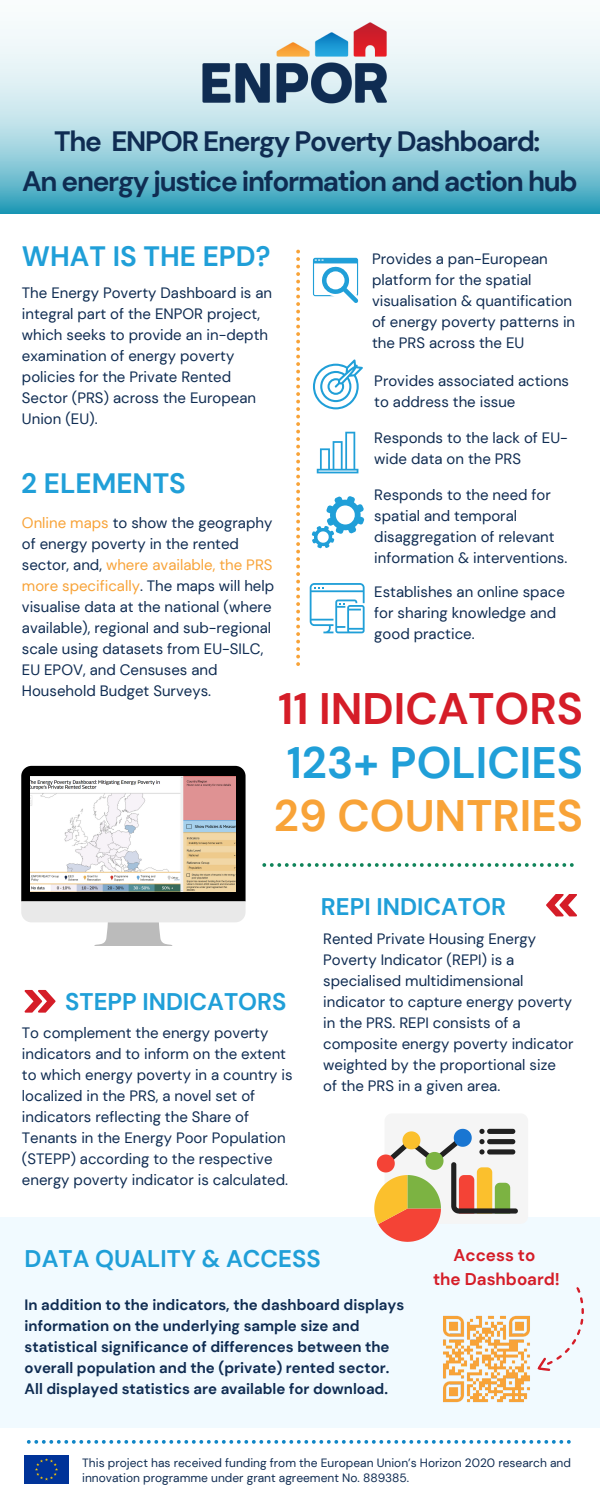
<style>
.page{position:relative;width:600px;height:1500px;background:#fff}
.page>*{position:absolute;margin:0;border:0;box-sizing:border-box;transform-origin:0 0}
.t1{font:700 44px "DM Sans";color:#209fd8}
.t2{font:700 44px "DM Sans";color:#d51d28}
.t3{font:700 44px "DM Sans";color:#f8a338}
.t4{font:700 28px "DM Sans";letter-spacing:-.045em;color:#0f2c52}
.t5{font:700 28px "DM Sans";color:#209fd8}
.t6{font:700 24px "DM Sans";color:#209fd8}
.t7{font:700 17px "DM Sans";color:#d51d28}
.t8{font:15px/21px "DM Sans";color:#0f2c52}
.t9{font:700 15px/21px "DM Sans";color:#0f2c52}
.t10{font:12px/14.2px "DM Sans";color:#0f2c52}
.s1{color:#f8a338}
</style>
<div class="page">
<svg style="left:296px;top:250px;width:4px;height:416px"></svg>
<svg style="left:262px;top:863px;width:312px;height:4px"></svg>
<svg style="left:0;top:25px;width:600px;height:188px;background:#a5d5e1"></svg>
<img style="left:190px;top:22px;width:219px;height:104px">
<svg style="left:313px;top:258px;width:45px;height:45px"></svg>
<svg style="left:313px;top:359px;width:50px;height:50px"></svg>
<svg style="left:317px;top:432px;width:41px;height:41px"></svg>
<svg style="left:310px;top:583px;width:54px;height:50px"></svg>
<svg style="left:312px;top:496px;width:52px;height:52px"></svg>
<img style="left:25px;top:1455px;width:43px;height:29px">
<svg style="left:27px;top:1440px;width:544px;height:4px"></svg>
<svg style="left:25px;top:990px;width:31px;height:22px"></svg>
<svg style="left:546px;top:894px;width:31px;height:22px"></svg>
<div style="left:0;top:1217px;width:600px;height:210px;background:#f1faff"></div>
<svg style="left:21px;top:766px;width:225px;height:180px"></svg>
<img style="left:31px;top:776px;width:205px;height:116px">
<svg style="left:374px;top:1128px;width:144px;height:114px"></svg>
<img style="left:443px;top:1315px;width:87px;height:88px">
<svg style="left:537px;top:1287px;width:47px;height:84px"></svg>
<p class="t4" style="left:54px;top:123px;width:488px">The ENPOR Energy Poverty Dashboard:</p>
<p class="t4" style="left:22px;top:163px;width:557px">An energy justice information and action hub</p>
<p class="t5" style="left:22px;top:239px;width:250px">WHAT IS THE EPD?</p>
<p class="t8" style="left:372px;top:249px;width:205px">Provides a pan-European platform for the spatial visualisation &amp; quantification of energy poverty patterns in the PRS across the EU</p>
<p class="t8" style="left:22px;top:283px;width:252px">The Energy Poverty Dashboard is an integral part of the ENPOR project, which seeks to provide an in-depth examination of energy poverty policies for the Private Rented<br>Sector (PRS) across the European<br>Union (EU).</p>
<p class="t8" style="left:374px;top:371px;width:196px">Provides associated actions to address the issue</p>
<p class="t8" style="left:374px;top:427px;width:195px">Responds to the lack of EU&shy;wide data on the PRS</p>
<p class="t8" style="left:374px;top:484px;width:194px">Responds to the need for spatial and temporal disaggregation of relevant information &amp; interventions.</p>
<p class="t8" style="left:374px;top:581px;width:192px">Establishes an online space for sharing knowledge and good practice.</p>
<p class="t5" style="left:21px;top:465px;width:166px">2 ELEMENTS</p>
<p class="t8" style="left:22px;top:512px;width:254px"><span class="s1">Online maps</span> to show the geography of energy poverty in the rented sector, and, <span class="s1">where available, the PRS more specifically</span>. The maps will help visualise data at the national (where available), regional and sub-regional scale using datasets from EU-SILC, EU EPOV, and Censuses and Household Budget Surveys.</p>
<p class="t2" style="left:278px;top:681px;width:306px">11 INDICATORS</p>
<p class="t1" style="left:287px;top:734px;width:298px">123+ POLICIES</p>
<p class="t3" style="left:274px;top:788px;width:311px">29 COUNTRIES</p>
<p class="t6" style="left:65px;top:986px;width:223px">STEPP INDICATORS</p>
<p class="t8" style="left:22px;top:1022px;width:272px">To complement the energy poverty indicators and to inform on the extent to which energy poverty in a country is localized in the PRS, a novel set of indicators reflecting the Share of Tenants in the Energy Poor Population (STEPP) according to the respective energy poverty indicator is calculated.</p>
<p class="t6" style="left:321px;top:891px;width:187px">REPI INDICATOR</p>
<p class="t8" style="left:323px;top:928px;width:252px">Rented Private Housing Energy<br>Poverty Indicator (REPI) is a specialised multidimensional indicator to capture energy poverty in the PRS. REPI consists of a composite energy poverty indicator weighted by the proportional size of the PRS in a given area.</p>
<p class="t6" style="left:25px;top:1243px;width:298px">DATA QUALITY &amp; ACCESS</p>
<p class="t9" style="left:25px;top:1294px;width:381px">In addition to the indicators, the dashboard displays information on the underlying sample size and statistical significance of differences between the overall population and the (private) rented sector.<br>All displayed statistics are available for download.</p>
<p class="t7" style="left:454px;top:1245px;width:83px">Access to</p>
<p class="t7" style="left:433px;top:1268px;width:128px">the Dashboard!</p>
<p class="t10" style="left:82px;top:1456px;width:490px">This project has received funding from the European Union’s Horizon 2020 research and innovation programme under grant agreement No. 889385.</p>
</div>
